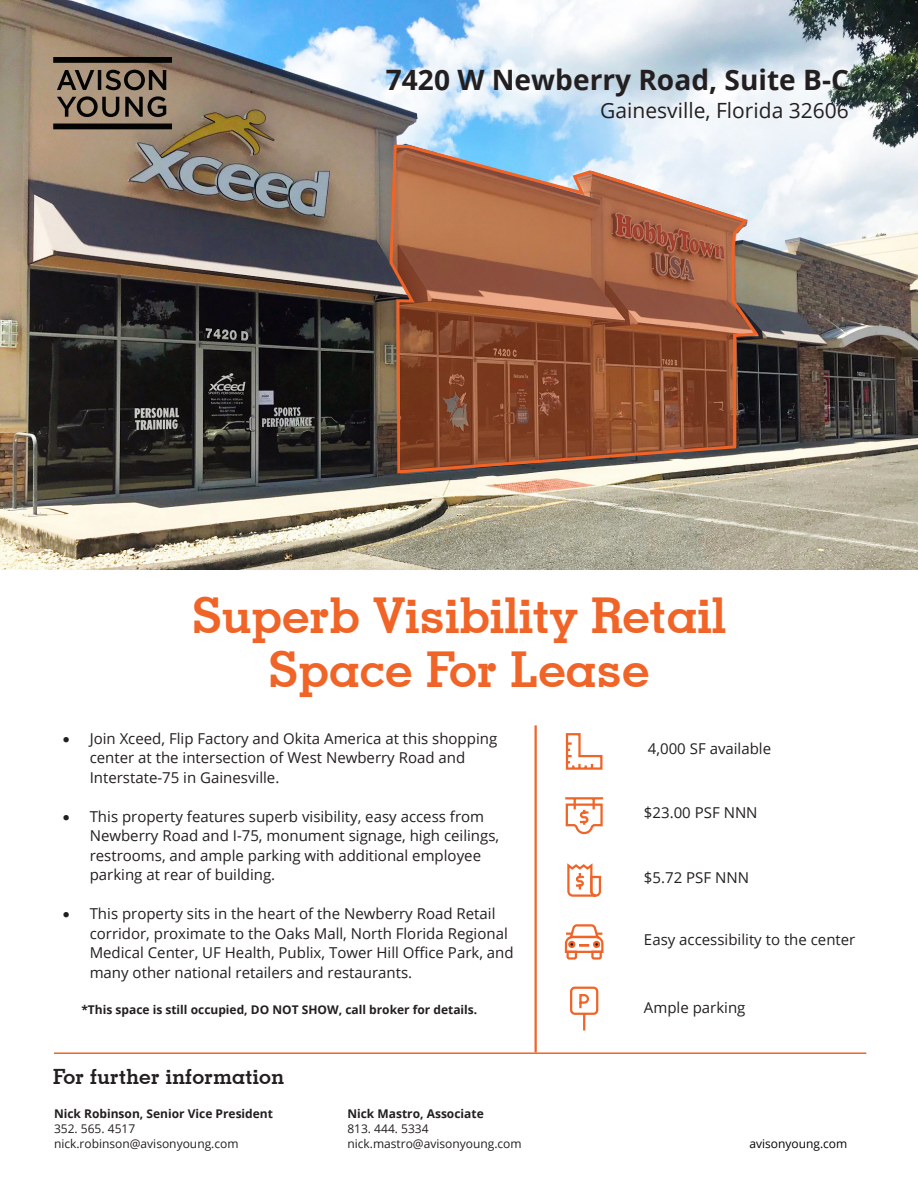
<style>
.page{position:relative;width:918px;height:1188px;background:#fff}
.page>*{position:absolute;margin:0;border:0;box-sizing:border-box;transform-origin:0 0}
.More_info_block{font:700 49.5px "Geometric Slab 703 BT";color:#f06427}
.Top_header_pg_1{font:700 28.05px "Open Sans";color:#231f20}
.Top_header_pg_1-2{font:21px "Open Sans";color:#231f20}
.More_info_block_white{font:700 21px "Geometric Slab 703 BT";letter-spacing:.015em;color:#231f20}
.t1{font:15px/19.5px "Open Sans";color:#231f20}
.More_info_block-2{font:12px "Open Sans";color:#231f20}
.List_Paragraph{font:700 12px "Open Sans";color:#231f20}
.More_info_block-3{font:700 12px "Open Sans";color:#231f20}
.t2{font:12px "Open Sans";color:#040503}
</style>
<div class="page">
<img style="left:1px;top:1px;width:917px;height:569px">
<hr style="left:535px;top:725px;width:2px;height:327px;background:#f06427">
<svg style="left:565px;top:798px;width:39px;height:37px"></svg>
<hr style="left:565px;top:797px;width:38px;height:2px;background:#f06427">
<hr style="left:54px;top:1052px;width:812px;height:2px;background:#f06427">
<svg style="left:564px;top:924px;width:40px;height:36px"></svg>
<svg style="left:570px;top:986px;width:29px;height:45px"></svg>
<svg style="left:565px;top:733px;width:38px;height:37px"></svg>
<svg style="left:53px;top:57px;width:119px;height:6px"></svg>
<svg style="left:53px;top:124px;width:119px;height:5px"></svg>
<svg style="left:57px;top:70px;width:109px;height:20px"></svg>
<svg style="left:57px;top:96px;width:62px;height:21px"></svg>
<svg style="left:125px;top:96px;width:41px;height:21px"></svg>
<svg style="left:567px;top:863px;width:35px;height:34px"></svg>
<svg style="left:388px;top:143px;width:374px;height:332px"></svg>
<svg style="left:391px;top:145px;width:367px;height:328px"></svg>
<p class="Top_header_pg_1" style="left:386px;top:60px;width:465px">7420 W Newberry Road, Suite B-C</p>
<p class="Top_header_pg_1-2" style="left:600px;top:96px;width:250px">Gainesville, Florida 32606</p>
<p class="More_info_block" style="left:191px;top:585px;width:537px">Superb Visibility Retail</p>
<p class="More_info_block" style="left:268px;top:639px;width:384px">Space For Lease</p>
<p class="t1" style="left:90px;top:728px;width:409px;text-indent:-27px">• Join Xceed, Flip Factory and Okita America at this shopping center at the intersection of West Newberry Road and<br>Interstate-75 in Gainesville.</p>
<p class="t1" style="left:90px;top:806px;width:411px;text-indent:-27px">• This property features superb visibility, easy access from Newberry Road and I-75, monument signage, high ceilings, restrooms, and ample parking with additional employee parking at rear of building.</p>
<p class="t1" style="left:90px;top:903px;width:425px;text-indent:-27px">• This property sits in the heart of the Newberry Road Retail corridor, proximate to the Oaks Mall, North Florida Regional Medical Center, UF Health, Publix, Tower Hill Office Park, and many other national retailers and restaurants.</p>
<p class="List_Paragraph" style="left:81px;top:1001px;width:397px">*This space is still occupied, DO NOT SHOW, call broker for details.</p>
<p class="t1" style="left:648px;top:739px;width:125px">4,000 SF available</p>
<p class="t1" style="left:644px;top:803px;width:115px">$23.00 PSF NNN</p>
<p class="t1" style="left:644px;top:867px;width:107px">$5.72 PSF NNN</p>
<p class="t1" style="left:644px;top:929px;width:213px">Easy accessibility to the center</p>
<p class="t1" style="left:644px;top:998px;width:103px">Ample parking</p>
<p class="More_info_block_white" style="left:53px;top:1064px;width:232px">For further information</p>
<p class="More_info_block-3" style="left:54px;top:1105px;width:221px">Nick Robinson, Senior Vice President</p>
<p class="More_info_block-2" style="left:54px;top:1121px;width:83px">352. 565. 4517</p>
<p class="More_info_block-2" style="left:54px;top:1136px;width:186px">nick.robinson@avisonyoung.com</p>
<p class="More_info_block-3" style="left:347px;top:1105px;width:138px">Nick Mastro, Associate</p>
<p class="More_info_block-2" style="left:347px;top:1121px;width:83px">813. 444. 5334</p>
<p class="More_info_block-2" style="left:347px;top:1136px;width:176px">nick.mastro@avisonyoung.com</p>
<p class="t2" style="left:749px;top:1136px;width:99px">avisonyoung.com</p>
</div>
